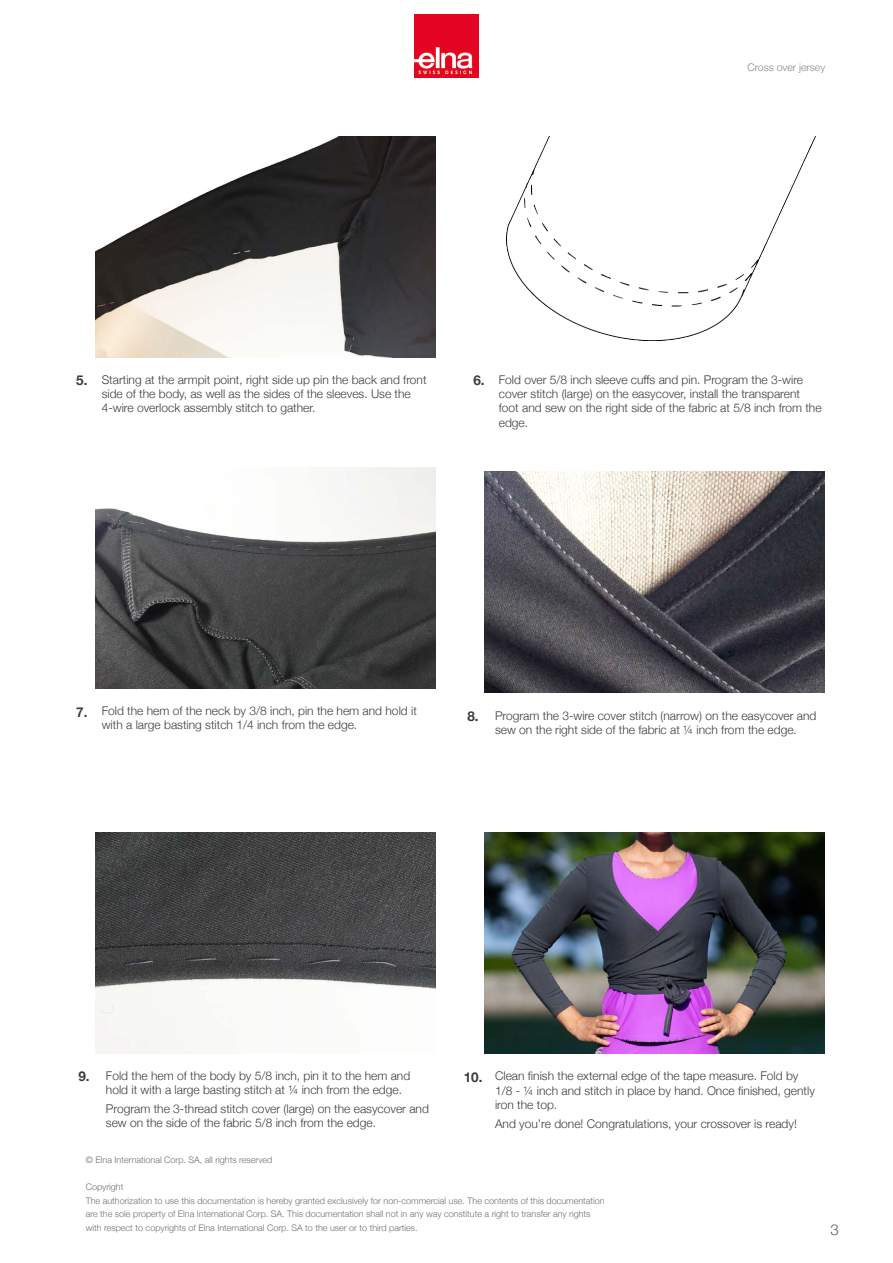
<style>
.page{position:relative;width:893px;height:1263px;background:#fff}
.page>*{position:absolute;margin:0;border:0;box-sizing:border-box;transform-origin:0 0}
.t1{font:300 15px "Helvetica Neue";color:#575756}
.t2{font:300 12px/14.4px "Helvetica Neue";color:#3c3c3b}
.t3{font:300 10.5px "Helvetica Neue";color:#878787}
.t4{font:300 9px/13.5px "Helvetica Neue";color:#706f6f}
.s1{font-weight:700;font-size:13.5px}
</style>
<div class="page">
<img style="left:414px;top:15px;width:65px;height:63px">
<img style="left:485px;top:471px;width:340px;height:222px">
<img style="left:96px;top:136px;width:340px;height:222px">
<img style="left:96px;top:832px;width:340px;height:221px">
<img style="left:506px;top:136px;width:310px;height:204px">
<img style="left:96px;top:467px;width:340px;height:222px">
<img style="left:485px;top:832px;width:340px;height:221px">
<p class="t3" style="left:747px;top:59px;width:79px">Cross over jersey</p>
<p class="t2" style="left:102px;top:371px;width:326px;text-indent:-25px"><span class="s1">5.</span> Starting at the armpit point, right side up pin the back and front side of the body, as well as the sides of the sleeves. Use the<br>4-wire overlock assembly stitch to gather.</p>
<p class="t2" style="left:499px;top:371px;width:324px;text-indent:-25px"><span class="s1">6.</span> Fold over 5/8 inch sleeve cuffs and pin. Program the 3-wire cover stitch (large) on the easycover, install the transparent foot and sew on the right side of the fabric at 5/8 inch from the edge.</p>
<p class="t2" style="left:102px;top:703px;width:317px;text-indent:-25px"><span class="s1">7.</span> Fold the hem of the neck by 3/8 inch, pin the hem and hold it with a large basting stitch 1/4 inch from the edge.</p>
<p class="t2" style="left:495px;top:707px;width:323px;text-indent:-28px"><span class="s1">8.</span> Program the 3-wire cover stitch (narrow) on the easycover and sew on the right side of the fabric at ¼ inch from the edge.</p>
<p class="t2" style="left:106px;top:1067px;width:306px;text-indent:-28px"><span class="s1">9.</span> Fold the hem of the body by 5/8 inch, pin it to the hem and hold it with a large basting stitch at ¼ inch from the edge.</p>
<p class="t2" style="left:106px;top:1100px;width:325px">Program the 3-thread stitch cover (large) on the easycover and sew on the side of the fabric 5/8 inch from the edge.</p>
<p class="t2" style="left:495px;top:1068px;width:321px;text-indent:-31px"><span class="s1">10.</span> Clean finish the external edge of the tape measure. Fold by<br>1/8 - ¼ inch and stitch in place by hand. Once finished, gently iron the top.</p>
<p class="t2" style="left:495px;top:1115px;width:303px">And you’re done! Congratulations, your crossover is ready!</p>
<p class="t4" style="left:86px;top:1152px;width:188px">© Elna International Corp. SA, all rights reserved</p>
<p class="t4" style="left:86px;top:1179px;width:520px">Copyright<br>The authorization to use this documentation is hereby granted exclusively for non-commercial use. The contents of this documentation are the sole property of Elna International Corp. SA. This documentation shall not in any way constitute a right to transfer any rights with respect to copyrights of Elna International Corp. SA to the user or to third parties.</p>
<p class="t1" style="left:830px;top:1217px;width:10px">3</p>
</div>
